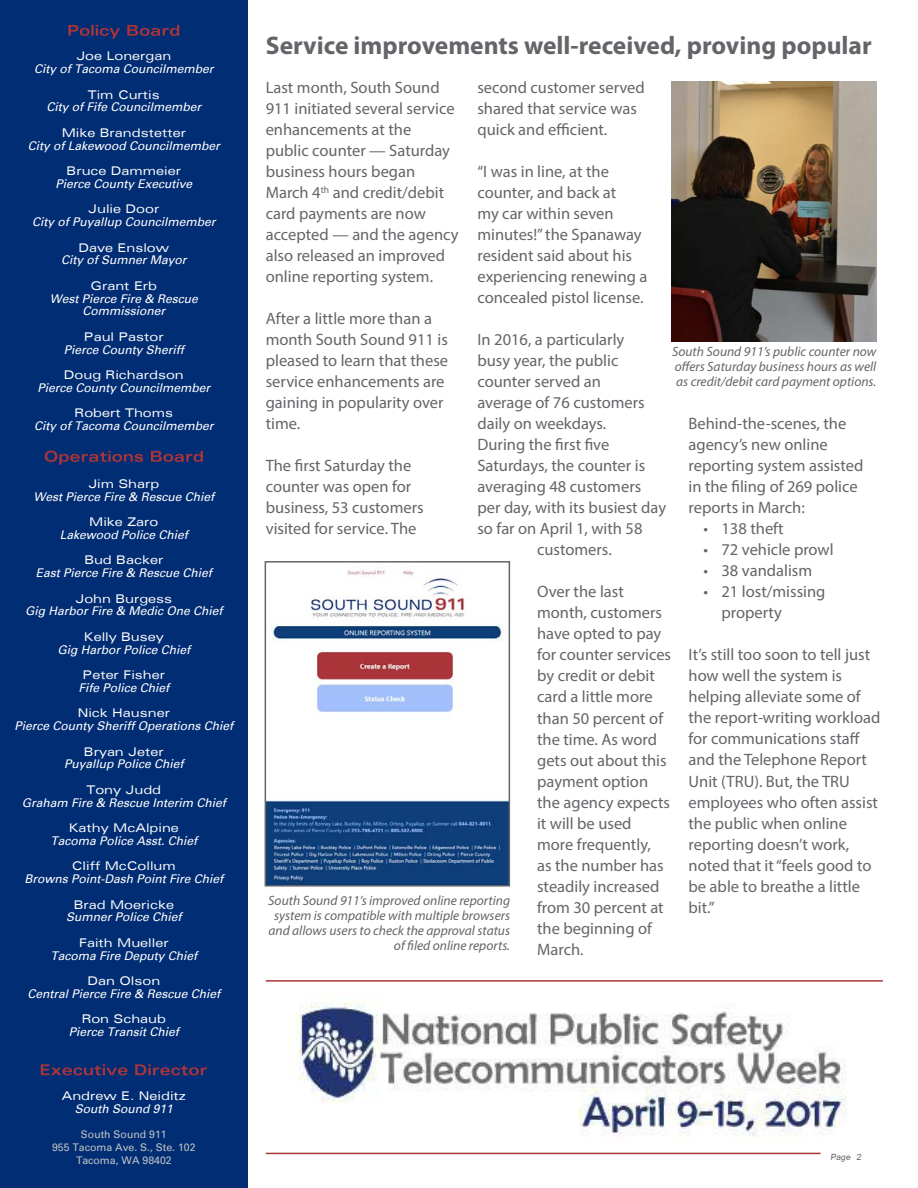
<style>
.page{position:relative;width:918px;height:1188px;background:#fff}
.page>*{position:absolute;margin:0;border:0;box-sizing:border-box;transform-origin:0 0}
.t1{font:700 25.5px "Myriad Pro";color:#646569}
.t2{font:16.5px/21px "Myriad Pro";color:#646569}
.t3{font:italic 13.5px/15px "Myriad Pro";color:#646569;text-align:right}
.t4{font:13.5px "Kartika";color:#646569}
.t5{font:italic 12px/12.8px "Univers";color:#fff;text-align:center}
.t6{font:expanded 12px "Univers";color:#fff}
.t7{font:10.5px/12.8px "Univers";color:#c2c4c6;text-align:center}
</style>
<div class="page">
<hr style="left:266px;top:1153px;width:555px;height:1px;background:#a93439">
<div style="left:0;top:0;width:248px;height:1188px;background:#002d73"></div>
<svg style="left:68px;top:25px;width:111px;height:14px"></svg>
<svg style="left:45px;top:451px;width:158px;height:14px"></svg>
<svg style="left:41px;top:1064px;width:166px;height:11px"></svg>
<img style="left:289px;top:997px;width:558px;height:140px">
<hr style="left:266px;top:980px;width:617px;height:2px;background:#a93439">
<img style="left:268px;top:570px;width:239px;height:314px">
<div style="left:265px;top:561px;width:245px;height:326px;border:2px solid #646569"></div>
<img style="left:671px;top:81px;width:205px;height:260px">
<p class="t6" style="left:76px;top:49px;width:97px">Joe Lonergan</p>
<p class="t5" style="left:34px;top:63px;width:181px">City of Tacoma Councilmember</p>
<p class="t6" style="left:88px;top:87px;width:73px">Tim Curtis</p>
<p class="t5" style="left:47px;top:101px;width:156px">City of Fife Councilmember</p>
<p class="t6" style="left:62px;top:126px;width:126px">Mike Brandstetter</p>
<p class="t5" style="left:28px;top:139px;width:194px">City of Lakewood Councilmember</p>
<p class="t6" style="left:67px;top:164px;width:116px">Bruce Dammeier</p>
<p class="t5" style="left:56px;top:177px;width:138px">Pierce County Executive</p>
<p class="t6" style="left:88px;top:202px;width:73px">Julie Door</p>
<p class="t5" style="left:32px;top:216px;width:185px">City of Puyallup Councilmember</p>
<p class="t6" style="left:79px;top:240px;width:92px">Dave Enslow</p>
<p class="t5" style="left:61px;top:254px;width:127px">City of Sumner Mayor</p>
<p class="t6" style="left:91px;top:279px;width:68px">Grant Erb</p>
<p class="t5" style="left:50px;top:292px;width:150px">West Pierce Fire &amp; Rescue<br>Commissioner</p>
<p class="t6" style="left:84px;top:330px;width:81px">Paul Pastor</p>
<p class="t5" style="left:64px;top:343px;width:122px">Pierce County Sheriff</p>
<p class="t6" style="left:64px;top:368px;width:121px">Doug Richardson</p>
<p class="t5" style="left:38px;top:381px;width:174px">Pierce County Councilmember</p>
<p class="t6" style="left:75px;top:406px;width:100px">Robert Thoms</p>
<p class="t5" style="left:34px;top:420px;width:181px">City of Tacoma Councilmember</p>
<p class="t6" style="left:88px;top:477px;width:73px">Jim Sharp</p>
<p class="t5" style="left:34px;top:490px;width:182px">West Pierce Fire &amp; Rescue Chief</p>
<p class="t6" style="left:89px;top:515px;width:71px">Mike Zaro</p>
<p class="t5" style="left:60px;top:529px;width:130px">Lakewood Police Chief</p>
<p class="t6" style="left:84px;top:553px;width:81px">Bud Backer</p>
<p class="t5" style="left:36px;top:567px;width:178px">East Pierce Fire &amp; Rescue Chief</p>
<p class="t6" style="left:75px;top:591px;width:98px">John Burgess</p>
<p class="t5" style="left:25px;top:605px;width:199px">Gig Harbor Fire &amp; Medic One Chief</p>
<p class="t6" style="left:84px;top:630px;width:81px">Kelly Busey</p>
<p class="t5" style="left:58px;top:643px;width:134px">Gig Harbor Police Chief</p>
<p class="t6" style="left:83px;top:668px;width:84px">Peter Fisher</p>
<p class="t5" style="left:79px;top:681px;width:92px">Fife Police Chief</p>
<p class="t6" style="left:78px;top:706px;width:94px">Nick Hausner</p>
<p class="t5" style="left:15px;top:720px;width:220px">Pierce County Sheriff Operations Chief</p>
<p class="t6" style="left:84px;top:744px;width:81px">Bryan Jeter</p>
<p class="t5" style="left:64px;top:758px;width:121px">Puyallup Police Chief</p>
<p class="t6" style="left:87px;top:783px;width:76px">Tony Judd</p>
<p class="t5" style="left:22px;top:796px;width:206px">Graham Fire &amp; Rescue Interim Chief</p>
<p class="t6" style="left:69px;top:821px;width:112px">Kathy McAlpine</p>
<p class="t5" style="left:51px;top:834px;width:148px">Tacoma Police Asst. Chief</p>
<p class="t6" style="left:72px;top:859px;width:105px">Cliff McCollum</p>
<p class="t5" style="left:25px;top:873px;width:200px">Browns Point-Dash Point Fire Chief</p>
<p class="t6" style="left:74px;top:897px;width:102px">Brad Moericke</p>
<p class="t5" style="left:66px;top:911px;width:117px">Sumner Police Chief</p>
<p class="t6" style="left:79px;top:935px;width:91px">Faith Mueller</p>
<p class="t5" style="left:51px;top:949px;width:148px">Tacoma Fire Deputy Chief</p>
<p class="t6" style="left:87px;top:974px;width:74px">Dan Olson</p>
<p class="t5" style="left:28px;top:987px;width:194px">Central Pierce Fire &amp; Rescue Chief</p>
<p class="t6" style="left:82px;top:1012px;width:86px">Ron Schaub</p>
<p class="t5" style="left:69px;top:1026px;width:112px">Pierce Transit Chief</p>
<p class="t6" style="left:62px;top:1089px;width:126px">Andrew E. Neiditz</p>
<p class="t5" style="left:75px;top:1102px;width:100px">South Sound 911</p>
<p class="t7" style="left:52px;top:1128px;width:145px">South Sound 911<br>955 Tacoma Ave. S., Ste. 102<br>Tacoma, WA 98402</p>
<h1 class="t1" style="left:266px;top:29px;width:608px">Service improvements well-received, proving popular</h1>
<p class="t2" style="left:266px;top:77px;width:194px">Last month, South Sound<br>911 initiated several service enhancements at the<br>public counter — Saturday business hours began<br>March 4<sup>th</sup> and credit/debit card payments are now accepted — and the agency also released an improved online reporting system.</p>
<p class="t2" style="left:266px;top:308px;width:184px">After a little more than a month South Sound 911 is pleased to learn that these service enhancements are gaining in popularity over time.</p>
<p class="t2" style="left:266px;top:455px;width:159px">The first Saturday the counter was open for business, 53 customers visited for service. The</p>
<p class="t2" style="left:477px;top:77px;width:169px">second customer served shared that service was quick and efficient.</p>
<p class="t2" style="left:477px;top:161px;width:172px">“I was in line, at the counter, and back at<br>my car within seven minutes!” the Spanaway resident said about his experiencing renewing a concealed pistol license.</p>
<p class="t2" style="left:477px;top:329px;width:148px">In 2016, a particularly</p>
<p class="t2" style="left:477px;top:350px;width:142px">busy year, the public</p>
<p class="t2" style="left:477px;top:371px;width:125px">counter served an</p>
<p class="t2" style="left:477px;top:392px;width:169px">average of 76 customers</p>
<p class="t2" style="left:477px;top:413px;width:130px">daily on weekdays.</p>
<p class="t2" style="left:477px;top:434px;width:133px">During the first five</p>
<p class="t2" style="left:477px;top:455px;width:169px">Saturdays, the counter is</p>
<p class="t2" style="left:477px;top:476px;width:165px">averaging 48 customers</p>
<p class="t2" style="left:477px;top:497px;width:190px">per day, with its busiest day</p>
<p class="t2" style="left:477px;top:518px;width:167px">so far on April 1, with 58</p>
<p class="t2" style="left:537px;top:539px;width:76px">customers.</p>
<p class="t2" style="left:537px;top:581px;width:136px">Over the last month, customers have opted to pay for counter services by credit or debit card a little more than 50 percent of the time. As word gets out about this payment option the agency expects it will be used more frequently,<br>as the number has steadily increased from 30 percent at the beginning of<br>March.</p>
<p class="t3" style="left:672px;top:343px;width:206px;text-align:justify">South Sound 911’s public counter now offers Saturday business hours as well as credit/debit card payment options.</p>
<p class="t2" style="left:689px;top:413px;width:176px">Behind-the-scenes, the agency’s new online reporting system assisted in the filing of 269 police reports in March:</p>
<p class="t2" style="left:704px;top:518px;width:82px">• 138 theft</p>
<p class="t2" style="left:704px;top:539px;width:132px">• 72 vehicle prowl</p>
<p class="t2" style="left:704px;top:560px;width:110px">• 38 vandalism</p>
<p class="t2" style="left:722px;top:581px;width:105px;text-indent:-18px">• 21 lost/missing property</p>
<p class="t2" style="left:689px;top:644px;width:193px">It’s still too soon to tell just how well the system is helping alleviate some of the report-writing workload for communications staff and the Telephone Report<br>Unit (TRU). But, the TRU employees who often assist the public when online reporting doesn’t work, noted that it “feels good to be able to breathe a little bit.”</p>
<p class="t3" style="left:268px;top:893px;width:243px">South Sound 911’s improved online reporting system is compatible with multiple browsers and allows users to check the approval status of filed online reports.</p>
<p class="t4" style="left:831px;top:1150px;width:34px">Page 2</p>
</div>
